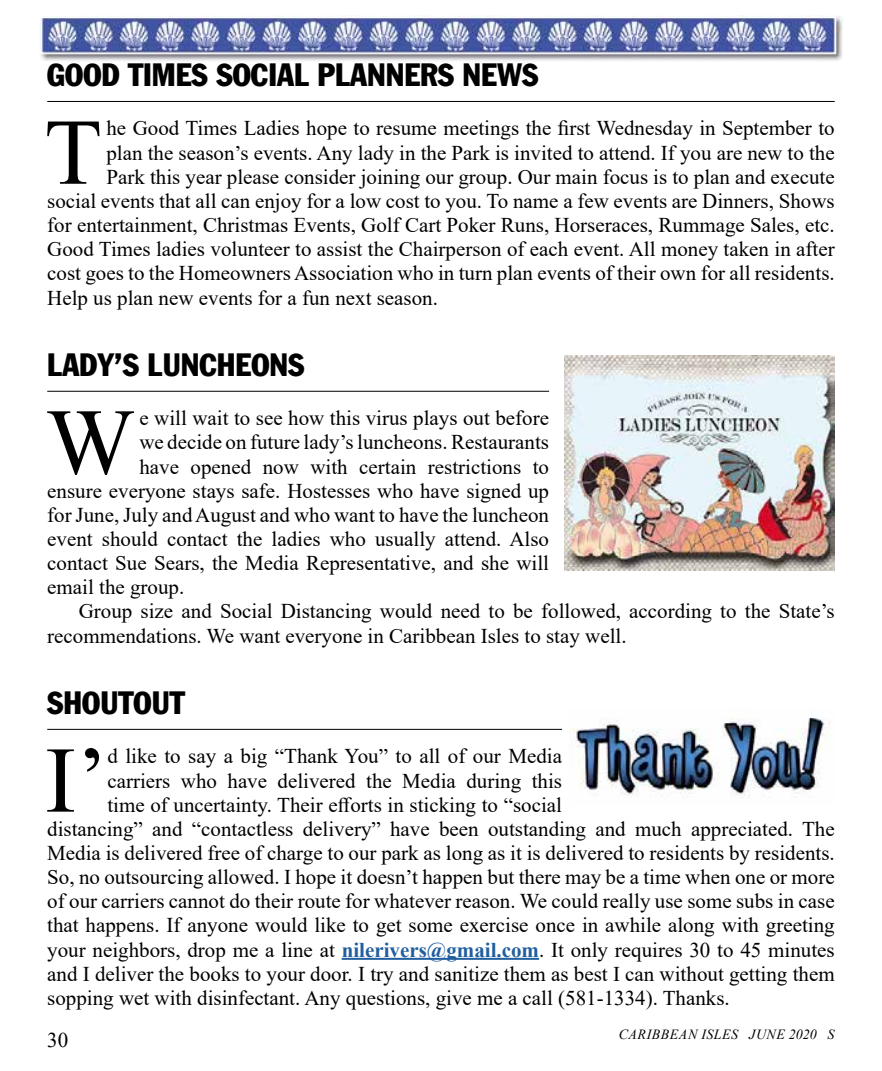
<style>
.page{position:relative;width:882px;height:1071px;background:#fff}
.page>*{position:absolute;margin:0;border:0;box-sizing:border-box;transform-origin:0 0}
.t1{font:93.98px "Times New Roman";color:#000}
.t2{font:31.5px "Franklin Gothic Condensed";color:#000}
.t3{font:21px "Times New Roman";color:#000}
.t4{font:italic 14px "Times New Roman";letter-spacing:.035em;color:#000}
.s1{font-weight:700;color:#215e9e}
</style>
<div class="page">
<img style="left:40px;top:15px;width:803px;height:46px">
<img style="left:565px;top:356px;width:270px;height:214px">
<hr style="left:47px;top:101px;width:788px;height:1px;background:#000">
<hr style="left:47px;top:391px;width:502px;height:1px;background:#000">
<hr style="left:47px;top:729px;width:515px;height:1px;background:#000">
<hr style="left:342px;top:958px;width:197px;height:2px;background:#215e9e">
<img style="left:570px;top:717px;width:260px;height:82px">
<h2 class="t2" style="left:47px;top:56px;width:493px">GOOD TIMES SOCIAL PLANNERS NEWS</h2>
<h1 class="t1" style="left:44px;top:86px;width:59px">T</h1>
<p class="t3" style="left:106px;top:114px;width:730px">he Good Times Ladies hope to resume meetings the first Wednesday in September to</p>
<p class="t3" style="left:106px;top:138px;width:730px">plan the season’s events. Any lady in the Park is invited to attend. If you are new to the</p>
<p class="t3" style="left:106px;top:162px;width:730px">Park this year please consider joining our group. Our main focus is to plan and execute</p>
<p class="t3" style="left:47px;top:186px;width:789px">social events that all can enjoy for a low cost to you. To name a few events are Dinners, Shows</p>
<p class="t3" style="left:47px;top:210px;width:789px">for entertainment, Christmas Events, Golf Cart Poker Runs, Horseraces, Rummage Sales, etc.</p>
<p class="t3" style="left:47px;top:234px;width:789px">Good Times ladies volunteer to assist the Chairperson of each event. All money taken in after</p>
<p class="t3" style="left:47px;top:259px;width:789px">cost goes to the Homeowners Association who in turn plan events of their own for all residents.</p>
<p class="t3" style="left:47px;top:283px;width:392px">Help us plan new events for a fun next season.</p>
<h2 class="t2" style="left:47px;top:346px;width:259px">LADY’S LUNCHEONS</h2>
<h1 class="t1" style="left:46px;top:376px;width:90px">W</h1>
<p class="t3" style="left:139px;top:403px;width:411px">e will wait to see how this virus plays out before</p>
<p class="t3" style="left:139px;top:428px;width:411px">we decide on future lady’s luncheons. Restaurants</p>
<p class="t3" style="left:139px;top:452px;width:411px">have opened now with certain restrictions to</p>
<p class="t3" style="left:47px;top:476px;width:503px">ensure everyone stays safe. Hostesses who have signed up</p>
<p class="t3" style="left:47px;top:500px;width:503px">for June, July and August and who want to have the luncheon</p>
<p class="t3" style="left:47px;top:524px;width:503px">event should contact the ladies who usually attend. Also</p>
<p class="t3" style="left:47px;top:548px;width:503px">contact Sue Sears, the Media Representative, and she will</p>
<p class="t3" style="left:47px;top:572px;width:139px">email the group.</p>
<p class="t3" style="left:79px;top:597px;width:757px">Group size and Social Distancing would need to be followed, according to the State’s</p>
<p class="t3" style="left:47px;top:621px;width:581px">recommendations. We want everyone in Caribbean Isles to stay well.</p>
<h2 class="t2" style="left:47px;top:684px;width:139px">SHOUTOUT</h2>
<h1 class="t1" style="left:45px;top:714px;width:64px">I’</h1>
<p class="t3" style="left:107px;top:742px;width:456px">d like to say a big “Thank You” to all of our Media</p>
<p class="t3" style="left:107px;top:766px;width:456px">carriers who have delivered the Media during this</p>
<p class="t3" style="left:107px;top:790px;width:456px">time of uncertainty. Their efforts in sticking to “social</p>
<p class="t3" style="left:47px;top:814px;width:789px">distancing” and “contactless delivery” have been outstanding and much appreciated. The</p>
<p class="t3" style="left:47px;top:838px;width:789px">Media is delivered free of charge to our park as long as it is delivered to residents by residents.</p>
<p class="t3" style="left:47px;top:862px;width:789px">So, no outsourcing allowed. I hope it doesn’t happen but there may be a time when one or more</p>
<p class="t3" style="left:47px;top:886px;width:789px">of our carriers cannot do their route for whatever reason. We could really use some subs in case</p>
<p class="t3" style="left:47px;top:911px;width:789px">that happens. If anyone would like to get some exercise once in awhile along with greeting</p>
<p class="t3" style="left:47px;top:935px;width:789px">your neighbors, drop me a line at <span class="s1">nilerivers@gmail.com</span>. It only requires 30 to 45 minutes</p>
<p class="t3" style="left:47px;top:959px;width:789px">and I deliver the books to your door. I try and sanitize them as best I can without getting them</p>
<p class="t3" style="left:47px;top:983px;width:684px">sopping wet with disinfectant. Any questions, give me a call (581-1334). Thanks.</p>
<p class="t3" style="left:47px;top:1025px;width:22px">30</p>
<p class="t4" style="left:619px;top:1024px;width:217px">CARIBBEAN ISLES JUNE 2020 S</p>
</div>
